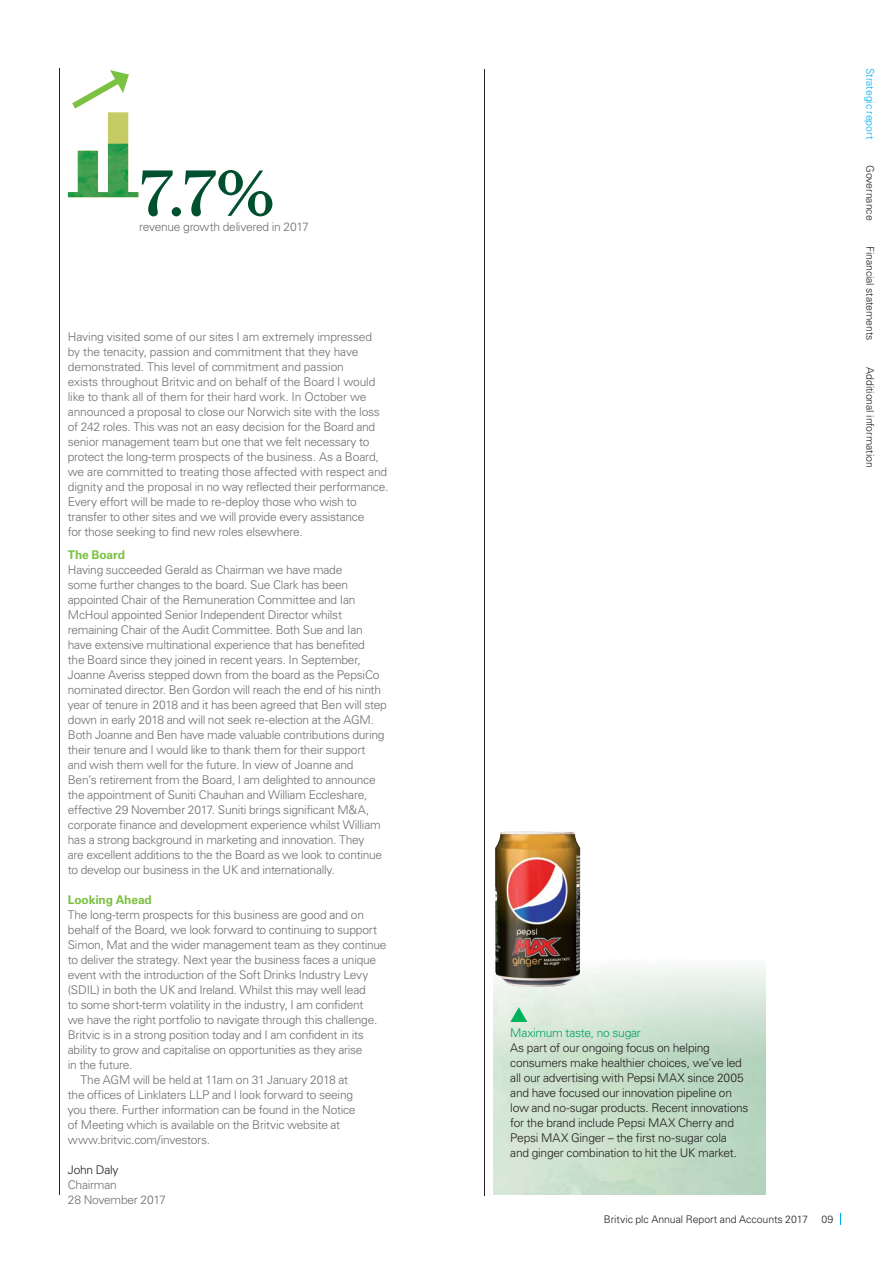
<style>
.page{position:relative;width:893px;height:1263px;background:#fff}
.page>*{position:absolute;margin:0;border:0;box-sizing:border-box;transform-origin:0 0}
.t1{font:66px "Farnham Display";color:#00502f}
.t2{font:300 12px/15px "Univers LT Pro 45";letter-spacing:-.02em;color:#6d6e70}
.t3{font:300 12px/15px "Univers LT Pro 45";letter-spacing:-.02em;color:#231f20}
.t4{font:700 12px "Univers LT Pro 65";letter-spacing:-.01em;color:#7bc142}
.t5{font:300 12px "Univers LT Pro 45";letter-spacing:-.02em;color:#00a160}
.t6{font:300 10.5px "Univers LT Pro 45";letter-spacing:-.005em;color:#231f20}
.t7{font:300 10.5px "Univers LT Pro 45";letter-spacing:-.005em;color:#00aeef}
</style>
<div class="page">
<hr style="left:484px;top:69px;width:1px;height:1127px;background:#231f20">
<img style="left:495px;top:832px;width:85px;height:155px">
<svg style="left:510px;top:1007px;width:17px;height:15px"></svg>
<svg style="left:68px;top:70px;width:70px;height:127px"></svg>
<hr style="left:59px;top:68px;width:1px;height:1127px;background:#231f20">
<h1 class="t1" style="left:139px;top:161px;width:137px">7.7%</h1>
<p class="t2" style="left:139px;top:220px;width:171px">revenue growth delivered in 2017</p>
<p class="t2" style="left:68px;top:330px;width:322px">Having visited some of our sites I am extremely impressed<br>by the tenacity, passion and commitment that they have demonstrated. This level of commitment and passion<br>exists throughout Britvic and on behalf of the Board I would like to thank all of them for their hard work. In October we announced a proposal to close our Norwich site with the loss of 242 roles. This was not an easy decision for the Board and senior management team but one that we felt necessary to protect the long-term prospects of the business. As a Board, we are committed to treating those affected with respect and dignity and the proposal in no way reflected their performance.<br>Every effort will be made to re-deploy those who wish to transfer to other sites and we will provide every assistance<br>for those seeking to find new roles elsewhere.</p>
<p class="t4" style="left:68px;top:549px;width:59px">The Board</p>
<p class="t2" style="left:68px;top:563px;width:320px">Having succeeded Gerald as Chairman we have made<br>some further changes to the board. Sue Clark has been appointed Chair of the Remuneration Committee and Ian McHoul appointed Senior Independent Director whilst remaining Chair of the Audit Committee. Both Sue and Ian have extensive multinational experience that has benefited<br>the Board since they joined in recent years. In September, Joanne Averiss stepped down from the board as the PepsiCo nominated director. Ben Gordon will reach the end of his ninth year of tenure in 2018 and it has been agreed that Ben will step down in early 2018 and will not seek re-election at the AGM.<br>Both Joanne and Ben have made valuable contributions during their tenure and I would like to thank them for their support and wish them well for the future. In view of Joanne and<br>Ben’s retirement from the Board, I am delighted to announce the appointment of Suniti Chauhan and William Eccleshare, effective 29 November 2017. Suniti brings significant M&amp;A, corporate finance and development experience whilst William has a strong background in marketing and innovation. They<br>are excellent additions to the the Board as we look to continue to develop our business in the UK and internationally.</p>
<p class="t4" style="left:68px;top:894px;width:86px">Looking Ahead</p>
<p class="t2" style="left:68px;top:908px;width:298px">The long-term prospects for this business are good and on</p>
<p class="t2" style="left:68px;top:923px;width:310px">behalf of the Board, we look forward to continuing to support</p>
<p class="t2" style="left:68px;top:938px;width:320px">Simon, Mat and the wider management team as they continue</p>
<p class="t2" style="left:68px;top:953px;width:310px">to deliver the strategy. Next year the business faces a unique</p>
<p class="t2" style="left:68px;top:968px;width:302px">event with the introduction of the Soft Drinks Industry Levy</p>
<p class="t2" style="left:68px;top:983px;width:299px">(SDIL) in both the UK and Ireland. Whilst this may well lead</p>
<p class="t2" style="left:68px;top:998px;width:297px">to some short-term volatility in the industry, I am confident</p>
<p class="t2" style="left:68px;top:1013px;width:311px">we have the right portfolio to navigate through this challenge.</p>
<p class="t2" style="left:68px;top:1028px;width:297px">Britvic is in a strong position today and I am confident in its</p>
<p class="t2" style="left:68px;top:1043px;width:296px">ability to grow and capitalise on opportunities as they arise</p>
<p class="t2" style="left:68px;top:1058px;width:66px">in the future.</p>
<p class="t2" style="left:81px;top:1073px;width:269px">The AGM will be held at 11am on 31 January 2018 at</p>
<p class="t2" style="left:68px;top:1088px;width:287px">the offices of Linklaters LLP and I look forward to seeing</p>
<p class="t2" style="left:68px;top:1103px;width:289px">you there. Further information can be found in the Notice</p>
<p class="t2" style="left:68px;top:1118px;width:274px">of Meeting which is available on the Britvic website at</p>
<p class="t2" style="left:68px;top:1133px;width:144px">www.britvic.com/investors.</p>
<p class="t3" style="left:68px;top:1163px;width:52px">John Daly</p>
<p class="t2" style="left:68px;top:1178px;width:99px">Chairman<br>28 November 2017</p>
<p class="t7" style="left:875px;top:68px;width:73px;rotate:90deg">Strategic report</p>
<p class="t6" style="left:875px;top:165px;width:57px;rotate:90deg">Governance</p>
<p class="t6" style="left:875px;top:246px;width:96px;rotate:90deg">Financial statements</p>
<p class="t6" style="left:875px;top:367px;width:102px;rotate:90deg">Additional information</p>
<p class="t5" style="left:510px;top:1027px;width:132px">Maximum taste, no sugar</p>
<p class="t3" style="left:510px;top:1041px;width:240px">As part of our ongoing focus on helping consumers make healthier choices, we’ve led all our advertising with Pepsi MAX since 2005 and have focused our innovation pipeline on low and no-sugar products. Recent innovations for the brand include Pepsi MAX Cherry and Pepsi MAX Ginger – the first no-sugar cola and ginger combination to hit the UK market.</p>
<p class="t6" style="left:604px;top:1214px;width:205px">Britvic plc Annual Report and Accounts 2017</p>
<p class="t6" style="left:821px;top:1214px;width:13px">09</p>
</div>
